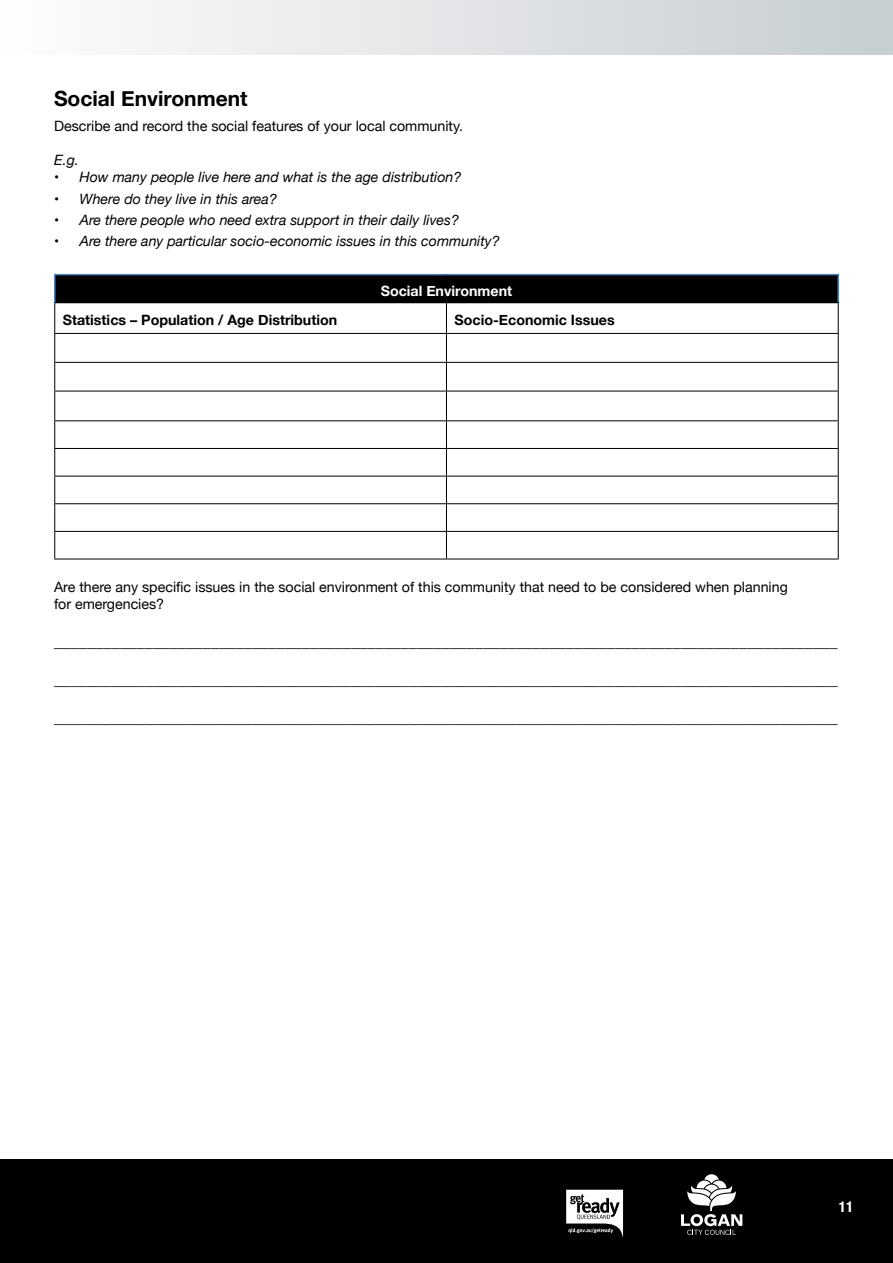
<style>
.page{position:relative;width:893px;height:1263px;background:#fff}
.page>*{position:absolute;margin:0;border:0;box-sizing:border-box;transform-origin:0 0}
.t1{font:700 21px "Helvetica Neue";color:#000}
.t2{font:16.5px "Helvetica Neue";color:#000}
.t3{font:700 condensed 15px "Helvetica Neue";color:#fff}
.t4{font:italic 14.25px "Helvetica Neue";color:#000}
.t5{font:14.25px/17.1px "Helvetica Neue";color:#000}
.t6{font:700 14.25px "Helvetica Neue";color:#000}
.t7{font:700 14.25px "Helvetica Neue";color:#fff}
.s1{font-style:normal}
</style>
<div class="page">
<div style="left:0;top:1159px;width:893px;height:104px;background:#000"></div>
<div style="left:0;top:0;width:893px;height:54px;background:linear-gradient(to right,#fffdfe,#c6cdd2)"></div>
<hr style="left:0;top:0;width:1px;height:54px;background:#fff">
<div style="left:55px;top:275px;width:783px;height:28px;background:#000"></div>
<hr style="left:54px;top:274px;width:392px;height:1px;background:#4f81bd">
<hr style="left:54px;top:275px;width:2px;height:27px;background:#4f81bd">
<hr style="left:446px;top:274px;width:393px;height:1px;background:#4f81bd">
<hr style="left:837px;top:275px;width:2px;height:27px;background:#4f81bd">
<hr style="left:54px;top:302px;width:392px;height:1px;background:#000">
<hr style="left:446px;top:302px;width:393px;height:1px;background:#000">
<hr style="left:54px;top:333px;width:392px;height:1px;background:#000">
<hr style="left:446px;top:333px;width:393px;height:1px;background:#000">
<hr style="left:54px;top:362px;width:392px;height:1px;background:#000">
<hr style="left:446px;top:362px;width:393px;height:1px;background:#000">
<hr style="left:54px;top:391px;width:392px;height:1px;background:#000">
<hr style="left:446px;top:391px;width:393px;height:1px;background:#000">
<hr style="left:54px;top:420px;width:392px;height:1px;background:#000">
<hr style="left:446px;top:420px;width:393px;height:1px;background:#000">
<hr style="left:54px;top:448px;width:392px;height:1px;background:#000">
<hr style="left:446px;top:448px;width:393px;height:1px;background:#000">
<hr style="left:54px;top:476px;width:392px;height:1px;background:#000">
<hr style="left:446px;top:476px;width:393px;height:1px;background:#000">
<hr style="left:54px;top:503px;width:392px;height:1px;background:#000">
<hr style="left:446px;top:503px;width:393px;height:1px;background:#000">
<hr style="left:54px;top:531px;width:392px;height:1px;background:#000">
<hr style="left:446px;top:531px;width:393px;height:1px;background:#000">
<hr style="left:54px;top:559px;width:392px;height:1px;background:#000">
<hr style="left:446px;top:559px;width:393px;height:1px;background:#000">
<hr style="left:54px;top:303px;width:1px;height:30px;background:#000">
<svg style="left:54px;top:334px;width:1px;height:225px"></svg>
<hr style="left:446px;top:303px;width:1px;height:30px;background:#000">
<hr style="left:838px;top:303px;width:1px;height:30px;background:#000">
<svg style="left:446px;top:334px;width:1px;height:225px"></svg>
<svg style="left:838px;top:334px;width:1px;height:225px"></svg>
<svg style="left:680px;top:1174px;width:62px;height:61px"></svg>
<svg style="left:566px;top:1190px;width:57px;height:47px"></svg>
<h3 class="t1" style="left:54px;top:82px;width:195px">Social Environment</h3>
<p class="t5" style="left:54px;top:118px;width:411px">Describe and record the social features of your local community.</p>
<p class="t4" style="left:54px;top:150px;width:26px">E.g.</p>
<p class="t4" style="left:54px;top:167px;width:409px"><span class="s1">•</span> How many people live here and what is the age distribution?</p>
<p class="t4" style="left:54px;top:188px;width:224px"><span class="s1">•</span> Where do they live in this area?</p>
<p class="t4" style="left:54px;top:210px;width:407px"><span class="s1">•</span> Are there people who need extra support in their daily lives?</p>
<p class="t4" style="left:54px;top:231px;width:447px"><span class="s1">•</span> Are there any particular socio-economic issues in this community?</p>
<h4 class="t7" style="left:381px;top:280px;width:133px">Social Environment</h4>
<p class="t6" style="left:63px;top:309px;width:276px">Statistics – Population / Age Distribution</p>
<p class="t6" style="left:455px;top:309px;width:162px">Socio-Economic Issues</p>
<p class="t5" style="left:54px;top:579px;width:735px">Are there any specific issues in the social environment of this community that need to be considered when planning for emergencies?</p>
<p class="t2" style="left:54px;top:629px;width:785px">_______________________________________________________________________________________________</p>
<p class="t2" style="left:54px;top:667px;width:785px">_______________________________________________________________________________________________</p>
<p class="t2" style="left:54px;top:705px;width:785px">_______________________________________________________________________________________________</p>
<p class="t3" style="left:839px;top:1194px;width:16px">11</p>
</div>
